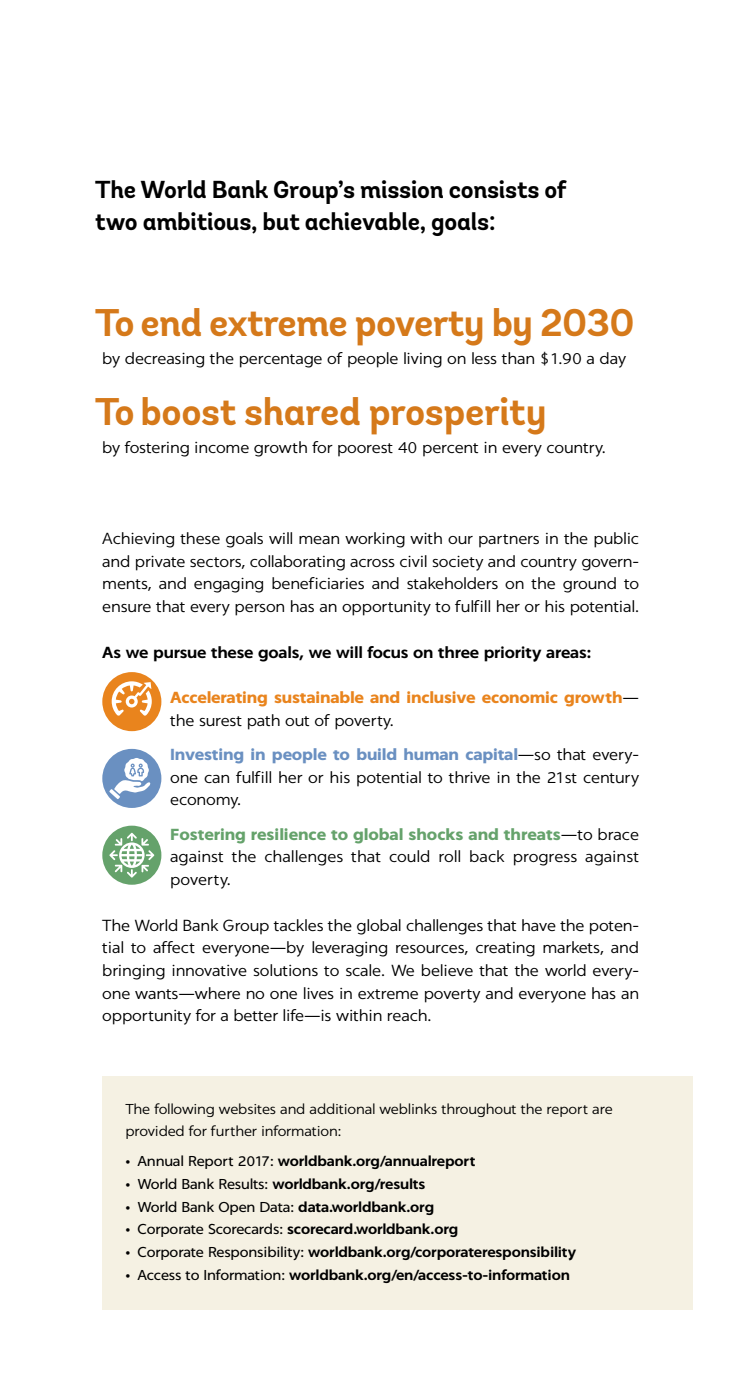
<style>
.page{position:relative;width:756px;height:1386px;background:#fff}
.page>*{position:absolute;margin:0;border:0;box-sizing:border-box;transform-origin:0 0}
.t1{font:700 38.5px "Andes";letter-spacing:-.02em;color:#d5791a}
.t2{font:700 24.5px/31.5px "Andes";letter-spacing:-.01em;color:#000}
.t3{font:300 16.62px/22.8px "Ortodoxa";letter-spacing:-.01em;color:#000;text-align:justify}
.t4{font:700 16.62px/22.8px "Ortodoxa";letter-spacing:-.01em;color:#e9841d}
.t5{font:600 16.62px "Ortodoxa";letter-spacing:-.01em;color:#000}
.t6{font:600 14.88px "Ortodoxa";letter-spacing:-.01em;color:#000}
.t7{font:300 14.88px/22.8px "Ortodoxa";letter-spacing:-.01em;color:#000}
.t8{font:14.88px "Ortodoxa";letter-spacing:-.01em;color:#000}
.s1{font-weight:300;color:#000}
.s2{font-weight:700;color:#6a90c1}
.s3{font-weight:700;color:#65a26b}
.s4{font-weight:400}
.s5{font-weight:600}
</style>
<div class="page">
<div style="left:102px;top:1076px;width:591px;height:234px;background:#f5f1e3"></div>
<svg style="left:102px;top:672px;width:59px;height:59px"></svg>
<svg style="left:102px;top:749px;width:59px;height:59px"></svg>
<svg style="left:102px;top:826px;width:59px;height:59px"></svg>
<h2 class="t2" style="left:95px;top:175px;width:473px">The World Bank Group’s mission consists of two ambitious, but achievable, goals:</h2>
<h1 class="t1" style="left:95px;top:299px;width:541px">To end extreme poverty by 2030</h1>
<p class="t3" style="left:102px;top:347px;width:525px">by decreasing the percentage of people living on less than $1.90 a day</p>
<h1 class="t1" style="left:95px;top:388px;width:453px">To boost shared prosperity</h1>
<p class="t3" style="left:102px;top:437px;width:505px">by fostering income growth for poorest 40 percent in every country.</p>
<p class="t3" style="left:102px;top:527px;width:538px">Achieving these goals will mean working with our partners in the public and private sectors, collaborating across civil society and country govern&shy;ments, and engaging beneficiaries and stakeholders on the ground to ensure that every person has an opportunity to fulfill her or his potential.</p>
<p class="t5" style="left:102px;top:642px;width:490px">As we pursue these goals, we will focus on three priority areas:</p>
<p class="t4" style="left:170px;top:686px;width:470px">Accelerating sustainable and inclusive economic growth<span class="s1">— the surest path out of poverty.</span></p>
<p class="t3" style="left:170px;top:743px;width:471px"><span class="s2">Investing in people to build human capital</span>—so that every&shy;one can fulfill her or his potential to thrive in the 21st century economy.</p>
<p class="t3" style="left:170px;top:823px;width:471px"><span class="s3">Fostering resilience to global shocks and threats</span>—to brace against the challenges that could roll back progress against poverty.</p>
<p class="t3" style="left:102px;top:914px;width:538px">The World Bank Group tackles the global challenges that have the poten&shy;tial to affect everyone—by leveraging resources, creating markets, and bringing innovative solutions to scale. We believe that the world every&shy;one wants—where no one lives in extreme poverty and everyone has an opportunity for a better life—is within reach.</p>
<p class="t7" style="left:125px;top:1098px;width:489px">The following websites and additional weblinks throughout the report are provided for further information:</p>
<p class="t6" style="left:125px;top:1153px;width:352px"><span class="s4">• Annual Report 2017:</span> worldbank.org/annualreport</p>
<p class="t6" style="left:125px;top:1175px;width:302px"><span class="s4">• World Bank Results:</span> worldbank.org/results</p>
<p class="t8" style="left:125px;top:1198px;width:310px">• World Bank Open Data: <span class="s5">data.worldbank.org</span></p>
<p class="t6" style="left:125px;top:1221px;width:334px"><span class="s4">• Corporate Scorecards:</span> scorecard.worldbank.org</p>
<p class="t6" style="left:125px;top:1244px;width:453px"><span class="s4">• Corporate Responsibility:</span> worldbank.org/corporateresponsibility</p>
<p class="t6" style="left:125px;top:1266px;width:446px"><span class="s4">• Access to Information:</span> worldbank.org/en/access-to-information</p>
</div>
